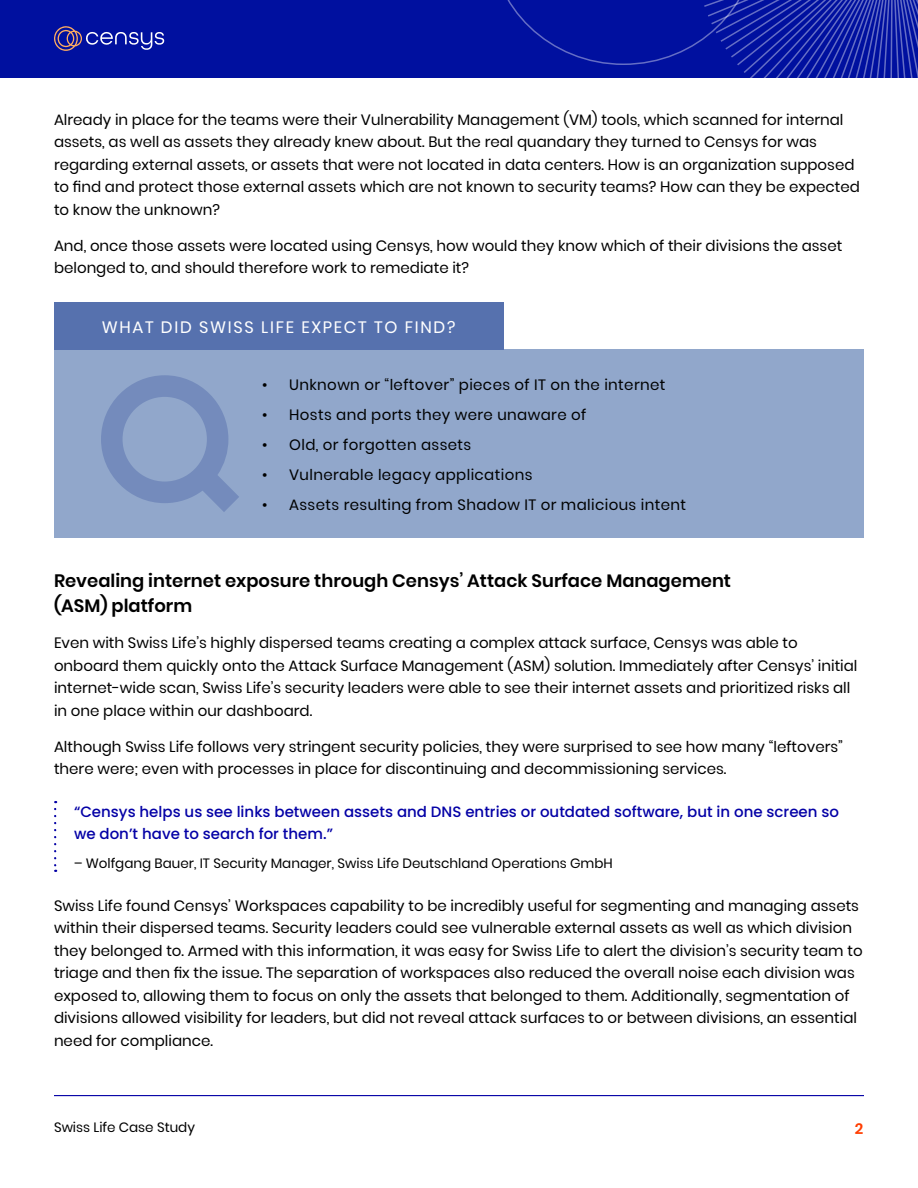
<style>
.page{position:relative;width:918px;height:1188px;background:#fff}
.page>*{position:absolute;margin:0;border:0;box-sizing:border-box;transform-origin:0 0}
.t1{font:600 18px/25.5px "Poppins";color:#000}
.t2{font:16.5px "Poppins";letter-spacing:.1em;color:#fff}
.t3{font:15px/22.5px "Poppins";color:#000}
.t4{font:15px "Poppins";letter-spacing:.025em;color:#000101}
.t5{font:500 15px/22.5px "Poppins";color:#0400a6}
.t6{font:600 15px "Poppins";color:#ff3d00}
.t7{font:13.5px "Poppins";color:#000}
</style>
<div class="page">
<div style="left:0;top:0;width:918px;height:77px;background:#00109f"></div>
<div style="left:54px;top:349px;width:809px;height:189px;background:#91a7cb"></div>
<div style="left:54px;top:302px;width:449px;height:47px;background:#5671ae"></div>
<svg style="left:54px;top:809px;width:2px;height:63px"></svg>
<svg style="left:54px;top:26px;width:110px;height:25px"></svg>
<svg style="left:490px;top:0;width:428px;height:78px"></svg>
<hr style="left:917px;top:0;width:1px;height:77px;background:#00109f">
<hr style="left:54px;top:1095px;width:810px;height:1px;background:#0400a6">
<svg style="left:101px;top:375px;width:138px;height:137px"></svg>
<p class="t3" style="left:54px;top:109px;width:807px">Already in place for the teams were their Vulnerability Management (VM) tools, which scanned for internal assets, as well as assets they already knew about. But the real quandary they turned to Censys for was regarding external assets, or assets that were not located in data centers. How is an organization supposed to find and protect those external assets which are not known to security teams? How can they be expected to know the unknown?</p>
<p class="t3" style="left:54px;top:235px;width:790px">And, once those assets were located using Censys, how would they know which of their divisions the asset belonged to, and should therefore work to remediate it?</p>
<p class="t2" style="left:102px;top:318px;width:355px">WHAT DID SWISS LIFE EXPECT TO FIND?</p>
<p class="t4" style="left:262px;top:376px;width:405px">• Unknown or “leftover” pieces of IT on the internet</p>
<p class="t4" style="left:262px;top:406px;width:326px">• Hosts and ports they were unaware of</p>
<p class="t4" style="left:262px;top:436px;width:211px">• Old, or forgotten assets</p>
<p class="t4" style="left:262px;top:466px;width:272px">• Vulnerable legacy applications</p>
<p class="t4" style="left:262px;top:496px;width:425px">• Assets resulting from Shadow IT or malicious intent</p>
<p class="t1" style="left:54px;top:568px;width:679px">Revealing internet exposure through Censys’ Attack Surface Management (ASM) platform</p>
<p class="t3" style="left:54px;top:632px;width:805px">Even with Swiss Life’s highly dispersed teams creating a complex attack surface, Censys was able to onboard them quickly onto the Attack Surface Management (ASM) solution. Immediately after Censys’ initial internet-wide scan, Swiss Life’s security leaders were able to see their internet assets and prioritized risks all in one place within our dashboard.</p>
<p class="t3" style="left:54px;top:735px;width:790px">Although Swiss Life follows very stringent security policies, they were surprised to see how many “leftovers” there were; even with processes in place for discontinuing and decommissioning services.</p>
<p class="t5" style="left:74px;top:800px;width:767px">“Censys helps us see links between assets and DNS entries or outdated software, but in one screen so we don’t have to search for them.”</p>
<p class="t7" style="left:74px;top:855px;width:540px">– Wolfgang Bauer, IT Security Manager, Swiss Life Deutschland Operations GmbH</p>
<p class="t3" style="left:54px;top:894px;width:810px">Swiss Life found Censys’ Workspaces capability to be incredibly useful for segmenting and managing assets within their dispersed teams. Security leaders could see vulnerable external assets as well as which division they belonged to. Armed with this information, it was easy for Swiss Life to alert the division’s security team to triage and then fix the issue. The separation of workspaces also reduced the overall noise each division was exposed to, allowing them to focus on only the assets that belonged to them. Additionally, segmentation of divisions allowed visibility for leaders, but did not reveal attack surfaces to or between divisions, an essential need for compliance.</p>
<p class="t7" style="left:54px;top:1120px;width:143px">Swiss Life Case Study</p>
<p class="t6" style="left:855px;top:1120px;width:10px">2</p>
</div>
